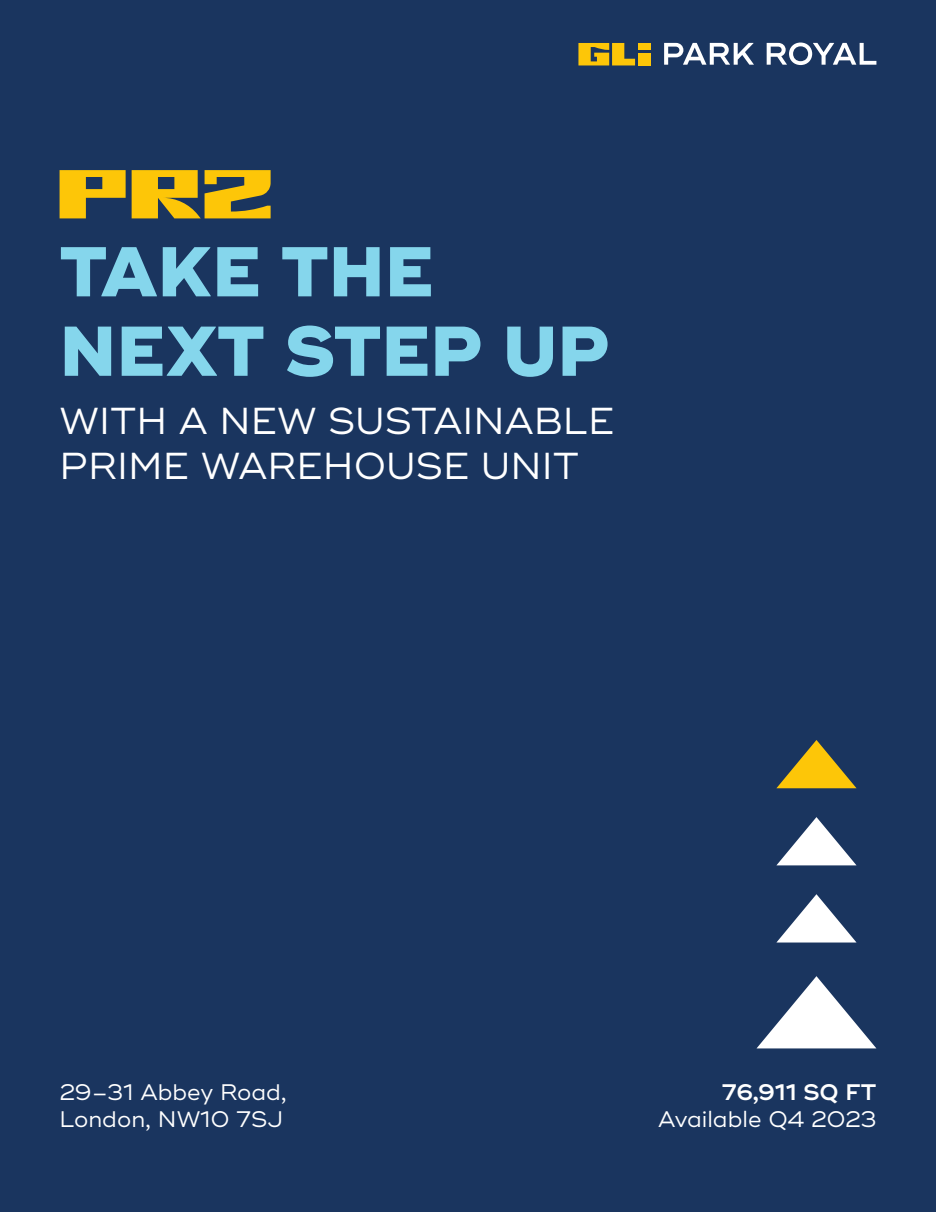
<style>
.page{position:relative;width:936px;height:1212px;background:#fff}
.page>*{position:absolute;margin:0;border:0;box-sizing:border-box;transform-origin:0 0}
.t1{font:800 70.35px/79.5px "Ridley Grotesk";color:#85d6ec}
.t2{font:37.5px/45px "Ridley Grotesk";color:#fff}
.t3{font:22.5px/27px "Ridley Grotesk";color:#fff}
.t4{font:600 22.5px "Ridley Grotesk";color:#fff}
</style>
<div class="page">
<div style="left:0;top:0;width:935px;height:1212px;background:#1a355f"></div>
<svg style="left:664px;top:43px;width:212px;height:22px"></svg>
<div style="left:638px;top:43px;width:12px;height:7px;background:#fdc608"></div>
<div style="left:638px;top:53px;width:12px;height:12px;background:#fdc608"></div>
<svg style="left:578px;top:43px;width:57px;height:22px"></svg>
<svg style="left:60px;top:170px;width:66px;height:48px"></svg>
<svg style="left:132px;top:170px;width:138px;height:48px"></svg>
<svg style="left:776px;top:740px;width:80px;height:48px"></svg>
<svg style="left:777px;top:817px;width:79px;height:48px"></svg>
<svg style="left:777px;top:894px;width:79px;height:48px"></svg>
<svg style="left:757px;top:976px;width:119px;height:72px"></svg>
<h1 class="t1" style="left:60px;top:234px;width:552px">TAKE THE<br>NEXT STEP UP</h1>
<h2 class="t2" style="left:60px;top:399px;width:556px">WITH A NEW SUSTAINABLE<br>PRIME WAREHOUSE UNIT</h2>
<p class="t3" style="left:60px;top:1079px;width:229px">29–31 Abbey Road,<br>London, NW10 7SJ</p>
<p class="t4" style="left:722px;top:1078px;width:156px">76,911 SQ FT</p>
<p class="t3" style="left:658px;top:1106px;width:220px">Available Q4 2023</p>
</div>
